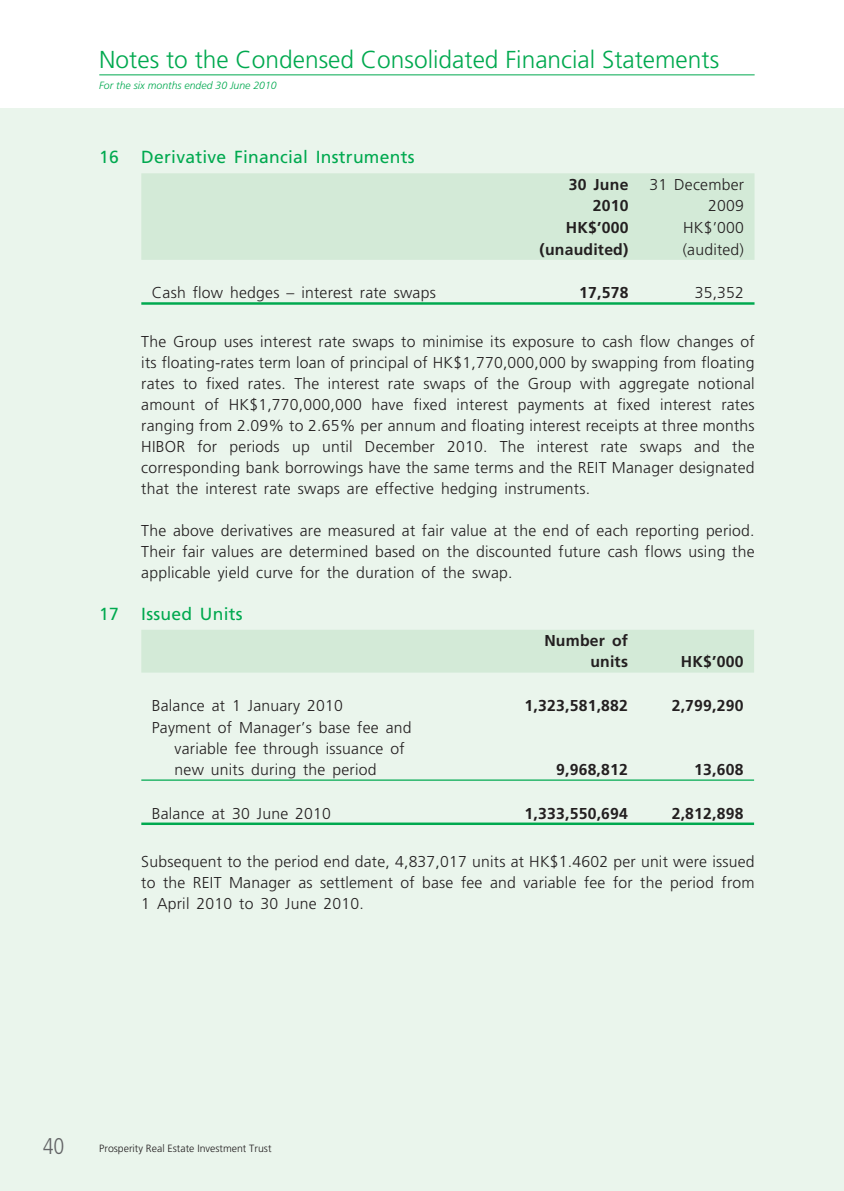
<style>
.page{position:relative;width:844px;height:1191px;background:#fff}
.page>*{position:absolute;margin:0;border:0;box-sizing:border-box;transform-origin:0 0}
.t1{font:300 24.5px "Frutiger LT Std";color:#00a94f}
.t2{font:300 condensed 22.75px "Frutiger LT Std";color:#636466}
.t3{font:17.5px "Frutiger LT Std";letter-spacing:.015em;color:#00a94f}
.t4{font:300 15.75px/21px "Frutiger LT Std";letter-spacing:.015em;color:#231f20;text-align:justify}
.t5{font:700 15.75px/21px "Frutiger LT Std";letter-spacing:.015em;color:#231f20;text-align:right}
.t6{font:300 10.5px "Frutiger LT Std";color:#231f20}
.t7{font:italic 300 10.5px "Frutiger LT Std";color:#00a94f}
</style>
<div class="page">
<div style="left:0;top:108px;width:843px;height:1083px;background:#eaf5ec"></div>
<hr style="left:99px;top:74px;width:655px;height:1px;background:#00a94f">
<div style="left:141px;top:173px;width:613px;height:87px;background:#d3ead7"></div>
<hr style="left:141px;top:302px;width:613px;height:3px;background:#00a94f">
<div style="left:141px;top:630px;width:612px;height:42px;background:#d3ead7"></div>
<hr style="left:141px;top:779px;width:612px;height:1px;background:#00a94f">
<hr style="left:141px;top:822px;width:612px;height:3px;background:#00a94f">
<h1 class="t1" style="left:99px;top:48px;width:621px">Notes to the Condensed Consolidated Financial Statements</h1>
<p class="t7" style="left:99px;top:80px;width:179px">For the six months ended 30 June 2010</p>
<p class="t3" style="left:99px;top:150px;width:21px">16</p>
<p class="t3" style="left:141px;top:150px;width:275px">Derivative Financial Instruments</p>
<p class="t5" style="left:568px;top:175px;width:61px">30 June<br>2010</p>
<p class="t4" style="left:649px;top:175px;width:96px;text-align:right">31 December<br>2009</p>
<p class="t5" style="left:565px;top:217px;width:64px">HK$’000</p>
<p class="t4" style="left:683px;top:217px;width:62px">HK$’000</p>
<p class="t5" style="left:539px;top:239px;width:90px">(unaudited)</p>
<p class="t4" style="left:682px;top:239px;width:63px">(audited)</p>
<p class="t4" style="left:152px;top:283px;width:285px">Cash flow hedges – interest rate swaps</p>
<p class="t5" style="left:579px;top:283px;width:51px">17,578</p>
<p class="t4" style="left:694px;top:283px;width:51px">35,352</p>
<p class="t4" style="left:141px;top:331px;width:614px">The Group uses interest rate swaps to minimise its exposure to cash flow changes of its floating-rates term loan of principal of HK$1,770,000,000 by swapping from floating rates to fixed rates. The interest rate swaps of the Group with aggregate notional amount of HK$1,770,000,000 have fixed interest payments at fixed interest rates ranging from 2.09% to 2.65% per annum and floating interest receipts at three months HIBOR for periods up until December 2010. The interest rate swaps and the corresponding bank borrowings have the same terms and the REIT Manager designated that the interest rate swaps are effective hedging instruments.</p>
<p class="t4" style="left:141px;top:520px;width:614px">The above derivatives are measured at fair value at the end of each reporting period.<br>Their fair values are determined based on the discounted future cash flows using the applicable yield curve for the duration of the swap.</p>
<p class="t3" style="left:99px;top:606px;width:21px">17</p>
<p class="t3" style="left:141px;top:606px;width:103px">Issued Units</p>
<p class="t5" style="left:544px;top:631px;width:85px">Number of units</p>
<p class="t5" style="left:680px;top:652px;width:64px">HK$’000</p>
<p class="t4" style="left:152px;top:696px;width:192px">Balance at 1 January 2010</p>
<p class="t5" style="left:524px;top:696px;width:105px">1,323,581,882</p>
<p class="t5" style="left:671px;top:696px;width:73px">2,799,290</p>
<p class="t4" style="left:174px;top:717px;width:238px;text-align:left;text-indent:-23px">Payment of Manager’s base fee and variable fee through issuance of new units during the period</p>
<p class="t5" style="left:556px;top:759px;width:73px">9,968,812</p>
<p class="t5" style="left:694px;top:759px;width:51px">13,608</p>
<p class="t4" style="left:152px;top:803px;width:181px">Balance at 30 June 2010</p>
<p class="t5" style="left:524px;top:803px;width:105px">1,333,550,694</p>
<p class="t5" style="left:671px;top:803px;width:73px">2,812,898</p>
<p class="t4" style="left:141px;top:852px;width:614px">Subsequent to the period end date, 4,837,017 units at HK$1.4602 per unit were issued to the REIT Manager as settlement of base fee and variable fee for the period from 1 April 2010 to 30 June 2010.</p>
<h2 class="t2" style="left:43px;top:1133px;width:23px">40</h2>
<p class="t6" style="left:99px;top:1143px;width:174px">Prosperity Real Estate Investment Trust</p>
</div>
